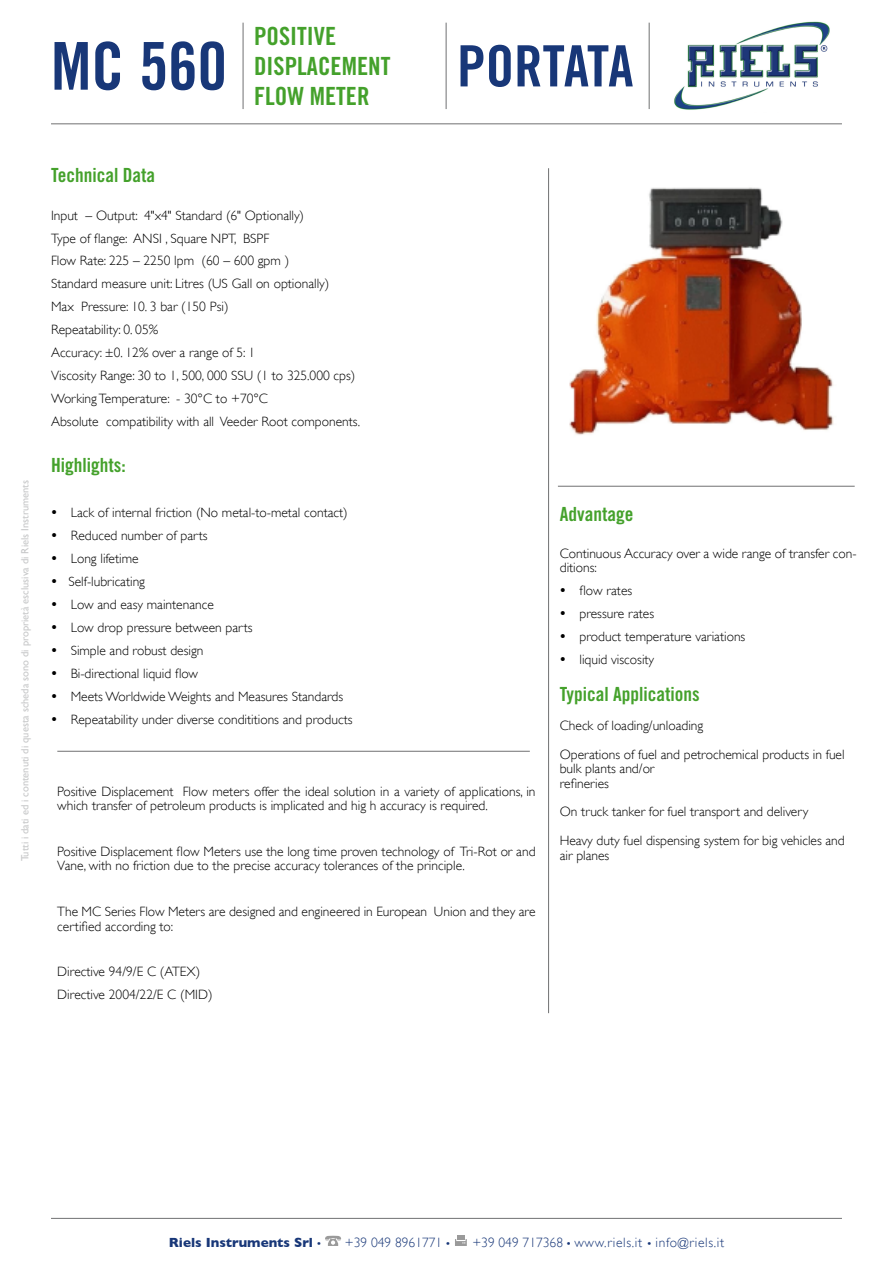
<style>
.page{position:relative;width:893px;height:1263px;background:#fff}
.page>*{position:absolute;margin:0;border:0;box-sizing:border-box;transform-origin:0 0}
.t1{font:66px "Trade Gothic LT Std Bd Cn 20";color:#183778}
.t2{font:57px "Trade Gothic LT Std Bd Cn 20";letter-spacing:-.01em;color:#183778}
.t3{font:25.05px/30px "Trade Gothic LT Std Bd Cn 20";color:#44a12b}
.t4{font:19.5px "Trade Gothic LT Std Bd Cn 20";color:#44a12b}
.t5{font:300 13.5px/23px "Gill Sans";color:#000}
.t6{font:300 13.5px "Gill Sans";letter-spacing:.05em;color:#183778}
.t7{font:700 13.5px "Gill Sans";color:#183778}
.t8{font:300 13.5px "Gill Sans";color:#183778}
.t9{font:10.5px "Gill Sans";color:#c6c7c8}
</style>
<div class="page">
<hr style="left:51px;top:123px;width:791px;height:1px;background:#707172">
<hr style="left:243px;top:23px;width:1px;height:86px;background:#707172">
<hr style="left:446px;top:23px;width:1px;height:86px;background:#707172">
<hr style="left:649px;top:23px;width:1px;height:86px;background:#707172">
<hr style="left:51px;top:1218px;width:791px;height:1px;background:#707172">
<img style="left:674px;top:21px;width:156px;height:89px">
<svg style="left:455px;top:1235px;width:12px;height:11px"></svg>
<hr style="left:57px;top:751px;width:473px;height:1px;background:#707172">
<hr style="left:548px;top:168px;width:1px;height:845px;background:#707172">
<hr style="left:558px;top:486px;width:297px;height:1px;background:#707172">
<img style="left:569px;top:187px;width:265px;height:248px">
<svg style="left:325px;top:1236px;width:16px;height:10px"></svg>
<h3 class="t3" style="left:254px;top:21px;width:138px">POSITIVE<br>DISPLACEMENT<br>FLOW METER</h3>
<h1 class="t1" style="left:51px;top:26px;width:177px">MC 560</h1>
<h2 class="t2" style="left:457px;top:31px;width:178px">PORTATA</h2>
<p class="t9" style="left:19px;top:861px;width:383px;rotate:-90deg">Tutti i dati ed i contenuti di questa scheda sono di proprietà esclusiva di Riels Instruments</p>
<h3 class="t4" style="left:51px;top:163px;width:106px">Technical Data</h3>
<p class="t5" style="left:51px;top:204px;width:311px">Input – Output: 4"x4" Standard (6" Optionally)<br>Type of flange: ANSI , Square NPT, BSPF<br>Flow Rate: 225 – 2250 lpm (60 – 600 gpm )<br>Standard measure unit: Litres (US Gall on optionally)<br>Max Pressure: 10. 3 bar (150 Psi)<br>Repeatability: 0. 05%<br>Accuracy: ±0. 12% over a range of 5: 1<br>Viscosity Range: 30 to 1, 500, 000 SSU (1 to 325.000 cps)<br>Working Temperature: - 30°C to +70°C<br>Absolute compatibility with all Veeder Root components.</p>
<h3 class="t4" style="left:51px;top:453px;width:76px">Highlights:</h3>
<p class="t5" style="left:51px;top:501px;width:298px">• Lack of internal friction (No metal-to-metal contact)</p>
<p class="t5" style="left:51px;top:524px;width:158px">• Reduced number of parts</p>
<p class="t5" style="left:51px;top:547px;width:89px">• Long lifetime</p>
<p class="t5" style="left:51px;top:570px;width:96px">• Self-lubricating</p>
<p class="t5" style="left:51px;top:593px;width:164px">• Low and easy maintenance</p>
<p class="t5" style="left:51px;top:616px;width:203px">• Low drop pressure between parts</p>
<p class="t5" style="left:51px;top:639px;width:154px">• Simple and robust design</p>
<p class="t5" style="left:51px;top:662px;width:149px">• Bi-directional liquid flow</p>
<p class="t5" style="left:51px;top:685px;width:294px">• Meets Worldwide Weights and Measures Standards</p>
<p class="t5" style="left:51px;top:708px;width:303px">• Repeatability under diverse condititions and products</p>
<p class="t5" style="left:57px;top:784px;width:480px;line-height:14.4px">Positive Displacement Flow meters offer the ideal solution in a variety of applications, in which transfer of petroleum products is implicated and hig h accuracy is required.</p>
<p class="t5" style="left:57px;top:844px;width:480px;line-height:14.4px">Positive Displacement flow Meters use the long time proven technology of Tri-Rot or and<br>Vane, with no friction due to the precise accuracy tolerances of the principle.</p>
<p class="t5" style="left:57px;top:904px;width:480px;line-height:14.4px">The MC Series Flow Meters are designed and engineered in European Union and they are certified according to:</p>
<p class="t5" style="left:57px;top:960px;width:157px">Directive 94/9/E C (ATEX)<br>Directive 2004/22/E C (MID)</p>
<h3 class="t4" style="left:560px;top:502px;width:75px">Advantage</h3>
<p class="t5" style="left:560px;top:546px;width:298px;line-height:14.4px">Continuous Accuracy over a wide range of transfer con&shy;ditions:</p>
<p class="t5" style="left:560px;top:579px;width:74px">• flow rates</p>
<p class="t5" style="left:560px;top:602px;width:96px">• pressure rates</p>
<p class="t5" style="left:560px;top:625px;width:187px">• product temperature variations</p>
<p class="t5" style="left:560px;top:648px;width:96px">• liquid viscosity</p>
<h3 class="t4" style="left:560px;top:682px;width:142px">Typical Applications</h3>
<p class="t5" style="left:560px;top:711px;width:286px;line-height:28.8px">Check of loading/unloading<br>Operations of fuel and petrochemical products in fuel</p>
<p class="t5" style="left:560px;top:761px;width:96px;line-height:14.4px">bulk plants and/or refineries</p>
<p class="t5" style="left:560px;top:797px;width:287px;line-height:28.8px">On truck tanker for fuel transport and delivery<br>Heavy duty fuel dispensing system for big vehicles and</p>
<p class="t5" style="left:560px;top:844px;width:51px">air planes</p>
<p class="t7" style="left:169px;top:1234px;width:146px">Riels Instruments Srl</p>
<p class="t8" style="left:345px;top:1234px;width:99px">+39 049 8961771</p>
<p class="t6" style="left:472px;top:1234px;width:253px">+39 049 717368 www.riels.it info@riels.it</p>
</div>
